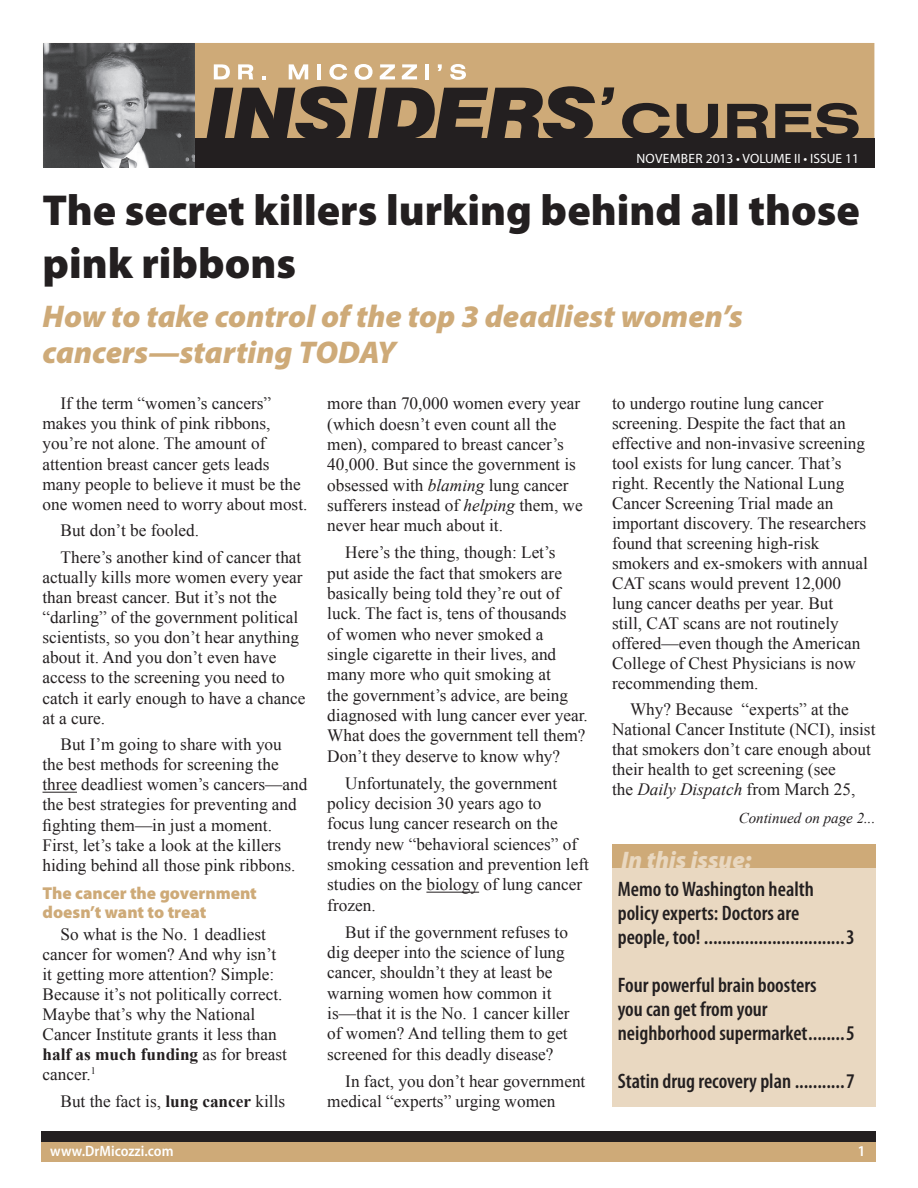
<style>
.page{position:relative;width:918px;height:1188px;background:#fff}
.page>*{position:absolute;margin:0;border:0;box-sizing:border-box;transform-origin:0 0}
.t1{font:900 43.5px/52.5px "Myriad Pro";color:#231f20}
.t2{font:italic 900 31.5px/36px "Myriad Pro";color:#ceaa78}
.t3{font:italic 900 24px "Myriad Pro";color:#e9d8c1}
.t4{font:600 condensed 21px/24px "Myriad Pro";color:#231f20}
.t5{font:17.25px/20.2px "Times New Roman";color:#231f20}
.t6{font:900 17.25px/18.9px "Myriad Pro";color:#ceaa78}
.t7{font:italic 15px "Times New Roman";color:#231f20}
.t8{font:600 semi-condensed 15px "Myriad Pro";color:#fff}
.t9{font:13.5px "Myriad Pro";color:#fff}
.s1{font-weight:700}
.s2{font-style:italic}
</style>
<div class="page">
<div style="left:41px;top:1136px;width:835px;height:26px;background:#ceaa78"></div>
<div style="left:41px;top:1131px;width:835px;height:10px;background:#231f20"></div>
<div style="left:194px;top:43px;width:681px;height:124px;background:#ceaa78"></div>
<svg style="left:622px;top:103px;width:48px;height:36px;background:#76624a"></svg>
<svg style="left:677px;top:104px;width:41px;height:35px"></svg>
<svg style="left:727px;top:104px;width:41px;height:35px"></svg>
<svg style="left:775px;top:103px;width:84px;height:36px;background:#645441"></svg>
<svg style="left:214px;top:64px;width:16px;height:15px"></svg>
<svg style="left:238px;top:64px;width:15px;height:15px"></svg>
<svg style="left:262px;top:76px;width:4px;height:3px"></svg>
<svg style="left:289px;top:64px;width:19px;height:15px"></svg>
<hr style="left:317px;top:64px;width:4px;height:15px;background:#fff">
<svg style="left:329px;top:64px;width:18px;height:16px"></svg>
<svg style="left:355px;top:64px;width:18px;height:16px"></svg>
<svg style="left:380px;top:64px;width:15px;height:15px"></svg>
<svg style="left:402px;top:64px;width:15px;height:15px"></svg>
<hr style="left:425px;top:64px;width:4px;height:15px;background:#fff">
<svg style="left:438px;top:64px;width:4px;height:7px"></svg>
<svg style="left:450px;top:64px;width:16px;height:16px"></svg>
<svg style="left:206px;top:86px;width:389px;height:53px;background:#5d4e3d"></svg>
<svg style="left:602px;top:87px;width:12px;height:18px"></svg>
<div style="left:43px;top:139px;width:831px;height:28px;background:#231f20"></div>
<img style="left:43px;top:43px;width:151px;height:124px">
<hr style="left:43px;top:792px;width:34px;height:1px;background:#231f20">
<hr style="left:426px;top:892px;width:53px;height:1px;background:#231f20">
<div style="left:612px;top:864px;width:264px;height:243px;background:#e9d8c1"></div>
<div style="left:612px;top:844px;width:264px;height:23px;background:#ceaa78"></div>
<p class="t9" style="left:636px;top:150px;width:224px">NOVEMBER 2013 • VOLUME II • ISSUE 11</p>
<h1 class="t1" style="left:43px;top:185px;width:819px">The secret killers lurking behind all those pink ribbons</h1>
<h2 class="t2" style="left:43px;top:299px;width:702px">How to take control of the top 3 deadliest women’s cancers—starting TODAY</h2>
<p class="t5" style="left:43px;top:393px;width:266px;text-indent:18px">If the term “women’s cancers” makes you think of pink ribbons, you’re not alone. The amount of attention breast cancer gets leads many people to believe it must be the one women need to worry about most.</p>
<p class="t5" style="left:61px;top:517px;width:242px;line-height:26.8px">But don’t be fooled.<br>There’s another kind of cancer that</p>
<p class="t5" style="left:43px;top:567px;width:264px">actually kills more women every year than breast cancer. But it’s not the “darling” of the government political scientists, so you don’t hear anything about it. And you don’t even have access to the screening you need to catch it early enough to have a chance at a cure.</p>
<p class="t5" style="left:43px;top:734px;width:266px;text-indent:18px">But I’m going to share with you<br>the best methods for screening the three deadliest women’s cancers—and the best strategies for preventing and fighting them—in just a moment.<br>First, let’s take a look at the killers hiding behind all those pink ribbons.</p>
<p class="t6" style="left:43px;top:884px;width:216px">The cancer the government doesn’t want to treat</p>
<p class="t5" style="left:43px;top:924px;width:246px;text-indent:18px">So what is the No. 1 deadliest cancer for women? And why isn’t it getting more attention? Simple:<br>Because it’s not politically correct.<br>Maybe that’s why the National<br>Cancer Institute grants it less than <span class="s1">half as much funding</span> as for breast cancer.<sup>1</sup></p>
<p class="t5" style="left:61px;top:1091px;width:226px">But the fact is, <span class="s1">lung cancer</span> kills</p>
<p class="t5" style="left:612px;top:393px;width:257px">to undergo routine lung cancer screening. Despite the fact that an effective and non-invasive screening tool exists for lung cancer. That’s right. Recently the National Lung Cancer Screening Trial made an important discovery. The researchers found that screening high-risk smokers and ex-smokers with annual CAT scans would prevent 12,000 lung cancer deaths per year. But<br>still, CAT scans are not routinely offered—even though the American College of Chest Physicians is now recommending them.</p>
<p class="t5" style="left:612px;top:699px;width:265px;text-indent:18px">Why? Because “experts” at the National Cancer Institute (NCI), insist that smokers don’t care enough about their health to get screening (see<br>the <span class="s2">Daily Dispatch</span> from March 25,</p>
<p class="t7" style="left:739px;top:807px;width:138px">Continued on page 2...</p>
<p class="t5" style="left:327px;top:393px;width:257px">more than 70,000 women every year (which doesn’t even count all the men), compared to breast cancer’s 40,000. But since the government is obsessed with <span class="s2">blaming</span> lung cancer sufferers instead of <span class="s2">helping</span> them, we never hear much about it.</p>
<p class="t5" style="left:327px;top:542px;width:262px;text-indent:18px">Here’s the thing, though: Let’s<br>put aside the fact that smokers are basically being told they’re out of luck. The fact is, tens of thousands<br>of women who never smoked a single cigarette in their lives, and many more who quit smoking at<br>the government’s advice, are being diagnosed with lung cancer ever year.<br>What does the government tell them?<br>Don’t they deserve to know why?</p>
<p class="t5" style="left:327px;top:772px;width:263px;text-indent:18px">Unfortunately, the government policy decision 30 years ago to<br>focus lung cancer research on the trendy new “behavioral sciences” of smoking cessation and prevention left studies on the biology of lung cancer frozen.</p>
<p class="t5" style="left:327px;top:921px;width:244px;text-indent:18px">But if the government refuses to dig deeper into the science of lung cancer, shouldn’t they at least be warning women how common it is—that it is the No. 1 cancer killer of women? And telling them to get screened for this deadly disease?</p>
<p class="t5" style="left:327px;top:1070px;width:260px;text-indent:18px">In fact, you don’t hear government medical “experts” urging women</p>
<h3 class="t3" style="left:621px;top:847px;width:132px">In this issue:</h3>
<p class="t4" style="left:618px;top:877px;width:239px">Memo to Washington health policy experts: Doctors are people, too! ...............................3</p>
<p class="t4" style="left:618px;top:973px;width:239px">Four powerful brain boosters<br>you can get from your neighborhood supermarket........5</p>
<p class="t4" style="left:618px;top:1069px;width:239px">Statin drug recovery plan ...........7</p>
<p class="t8" style="left:50px;top:1142px;width:125px">www.DrMicozzi.com</p>
<p class="t8" style="left:858px;top:1142px;width:9px">1</p>
</div>
